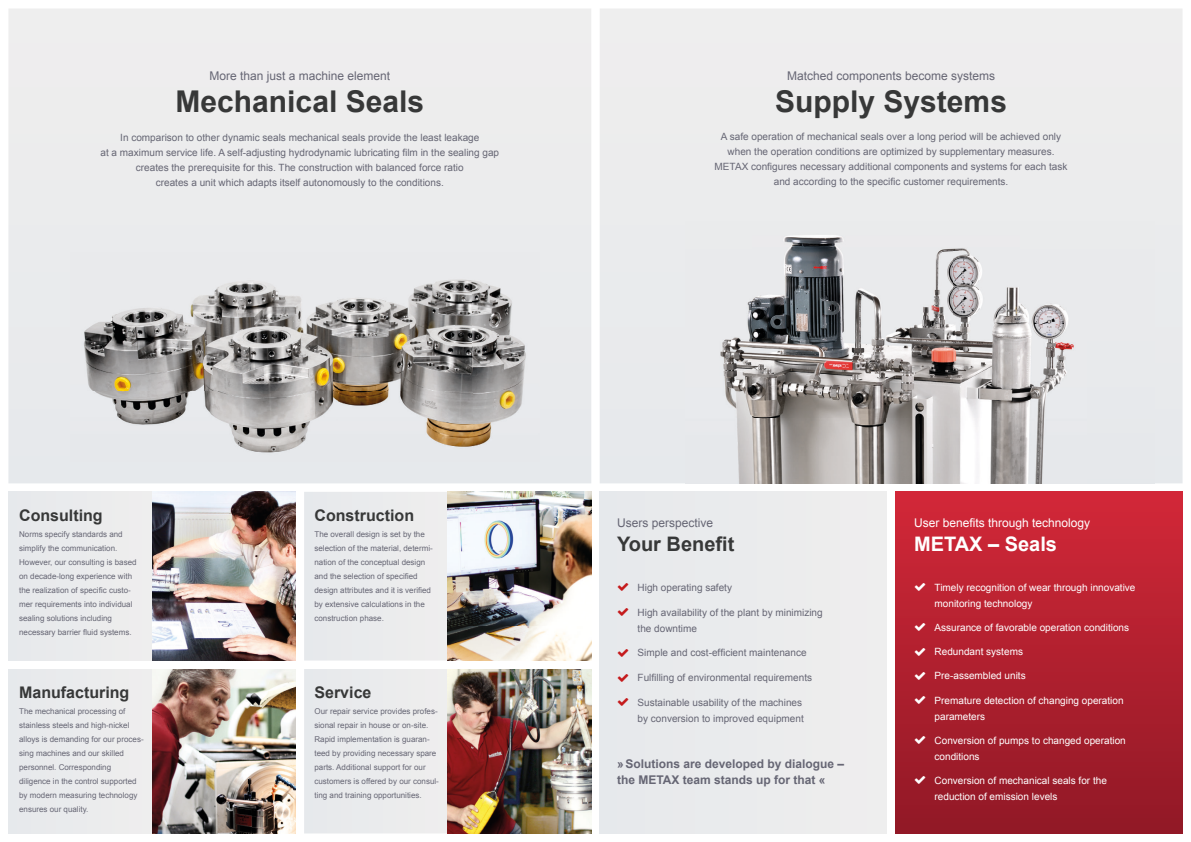
<style>
.page{position:relative;width:1191px;height:842px;background:#fff}
.page>*{position:absolute;margin:0;border:0;box-sizing:border-box;transform-origin:0 0}
.t1{font:700 30px "Arial";color:#373838}
.t2{font:700 20px "Arial";color:#373838}
.t3{font:700 20px "Arial";color:#fff}
.t4{font:700 16px "Arial";color:#373838}
.t5{font:12px "Arial";color:#666674}
.t6{font:700 12px/16px "Arial";color:#666674}
.t7{font:12px "Arial";color:#fff}
.t8{font:10px/15px "Arial";color:#666674;text-align:center}
.t9{font:10px/16px "Arial";color:#fff}
.t10{font:8px/14px "Arial";color:#666674}
</style>
<div class="page">
<div style="left:600px;top:9px;width:582px;height:474px;background:#eceded"></div>
<div style="left:8px;top:9px;width:583px;height:474px;background:#ececed"></div>
<div style="left:599px;top:492px;width:288px;height:341px;background:#eaebed"></div>
<div style="left:304px;top:669px;width:144px;height:164px;background:#eaebed"></div>
<div style="left:8px;top:669px;width:144px;height:164px;background:#eaebed"></div>
<div style="left:304px;top:492px;width:144px;height:168px;background:#eaebed"></div>
<div style="left:8px;top:492px;width:144px;height:168px;background:#eaebed"></div>
<img style="left:152px;top:669px;width:144px;height:164px">
<img style="left:152px;top:492px;width:144px;height:168px">
<img style="left:448px;top:669px;width:143px;height:164px">
<img style="left:448px;top:492px;width:143px;height:168px">
<div style="left:895px;top:492px;width:287px;height:341px;background:linear-gradient(to bottom,#d22838,#901826)"></div>
<img style="left:685px;top:222px;width:469px;height:261px">
<img style="left:71px;top:252px;width:468px;height:210px">
<svg style="left:915px;top:583px;width:10px;height:8px"></svg>
<svg style="left:915px;top:736px;width:10px;height:8px"></svg>
<svg style="left:915px;top:696px;width:10px;height:8px"></svg>
<svg style="left:915px;top:776px;width:10px;height:8px"></svg>
<svg style="left:915px;top:623px;width:10px;height:8px"></svg>
<svg style="left:915px;top:647px;width:10px;height:8px"></svg>
<svg style="left:915px;top:672px;width:10px;height:8px"></svg>
<h3 class="t5" style="left:209px;top:68px;width:182px">More than just a machine element</h3>
<h1 class="t1" style="left:176px;top:82px;width:250px">Mechanical Seals</h1>
<p class="t8" style="left:100px;top:130px;width:400px">In comparison to other dynamic seals mechanical seals provide the least leakage<br>at a maximum service life. A self-adjusting hydrodynamic lubricating film in the sealing gap creates the prerequisite for this. The construction with balanced force ratio<br>creates a unit which adapts itself autonomously to the conditions.</p>
<h3 class="t5" style="left:787px;top:68px;width:210px">Matched components become systems</h3>
<h1 class="t1" style="left:775px;top:82px;width:233px">Supply Systems</h1>
<p class="t8" style="left:714px;top:129px;width:354px">A safe operation of mechanical seals over a long period will be achieved only when the operation conditions are optimized by supplementary measures.<br>METAX configures necessary additional components and systems for each task and according to the specific customer requirements.</p>
<h3 class="t4" style="left:19px;top:504px;width:85px">Consulting</h3>
<p class="t10" style="left:19px;top:527px;width:119px">Norms specify standards and simplify the communication.<br>However, our consulting is based on decade-long experience with the realization of specific custo&shy;mer requirements into individual sealing solutions including necessary barrier fluid systems.</p>
<h3 class="t4" style="left:19px;top:682px;width:112px">Manufacturing</h3>
<p class="t10" style="left:19px;top:705px;width:126px">The mechanical processing of stainless steels and high-nickel alloys is demanding for our proces&shy;sing machines and our skilled personnel. Corresponding diligence in the control supported by modern measuring technology ensures our quality.</p>
<h3 class="t4" style="left:314px;top:504px;width:101px">Construction</h3>
<p class="t10" style="left:314px;top:527px;width:120px">The overall design is set by the selection of the material, determi&shy;nation of the conceptual design and the selection of specified design attributes and it is verified by extensive calculations in the construction phase.</p>
<h3 class="t4" style="left:314px;top:682px;width:58px">Service</h3>
<p class="t10" style="left:314px;top:705px;width:126px">Our repair service provides profes&shy;sional repair in house or on-site.<br>Rapid implementation is guaran&shy;teed by providing necessary spare parts. Additional support for our customers is offered by our consul&shy;ting and training opportunities.</p>
<h3 class="t5" style="left:617px;top:515px;width:98px">Users perspective</h3>
<h2 class="t2" style="left:617px;top:531px;width:119px">Your Benefit</h2>
<p class="t8" style="left:637px;top:580px;width:96px">High operating safety</p>
<p class="t8" style="left:637px;top:604px;width:187px;line-height:16px;text-align:left">High availability of the plant by minimizing the downtime</p>
<p class="t8" style="left:637px;top:645px;width:170px">Simple and cost-efficient maintenance</p>
<p class="t8" style="left:637px;top:670px;width:176px">Fulfilling of environmental requirements</p>
<p class="t8" style="left:637px;top:695px;width:168px;line-height:16px;text-align:left">Sustainable usability of the machines by conversion to improved equipment</p>
<h3 class="t6" style="left:617px;top:757px;width:229px">» Solutions are developed by dialogue – the METAX team stands up for that «</h3>
<h3 class="t7" style="left:914px;top:515px;width:178px">User benefits through technology</h3>
<h2 class="t3" style="left:914px;top:531px;width:145px">METAX – Seals</h2>
<p class="t9" style="left:934px;top:579px;width:202px">Timely recognition of wear through innovative monitoring technology</p>
<p class="t9" style="left:934px;top:619px;width:196px">Assurance of favorable operation conditions</p>
<p class="t9" style="left:934px;top:644px;width:90px">Redundant systems</p>
<p class="t9" style="left:934px;top:668px;width:93px">Pre-assembled units</p>
<p class="t9" style="left:934px;top:693px;width:190px">Premature detection of changing operation parameters</p>
<p class="t9" style="left:934px;top:732px;width:193px">Conversion of pumps to changed operation conditions</p>
<p class="t9" style="left:934px;top:773px;width:174px">Conversion of mechanical seals for the reduction of emission levels</p>
</div>
